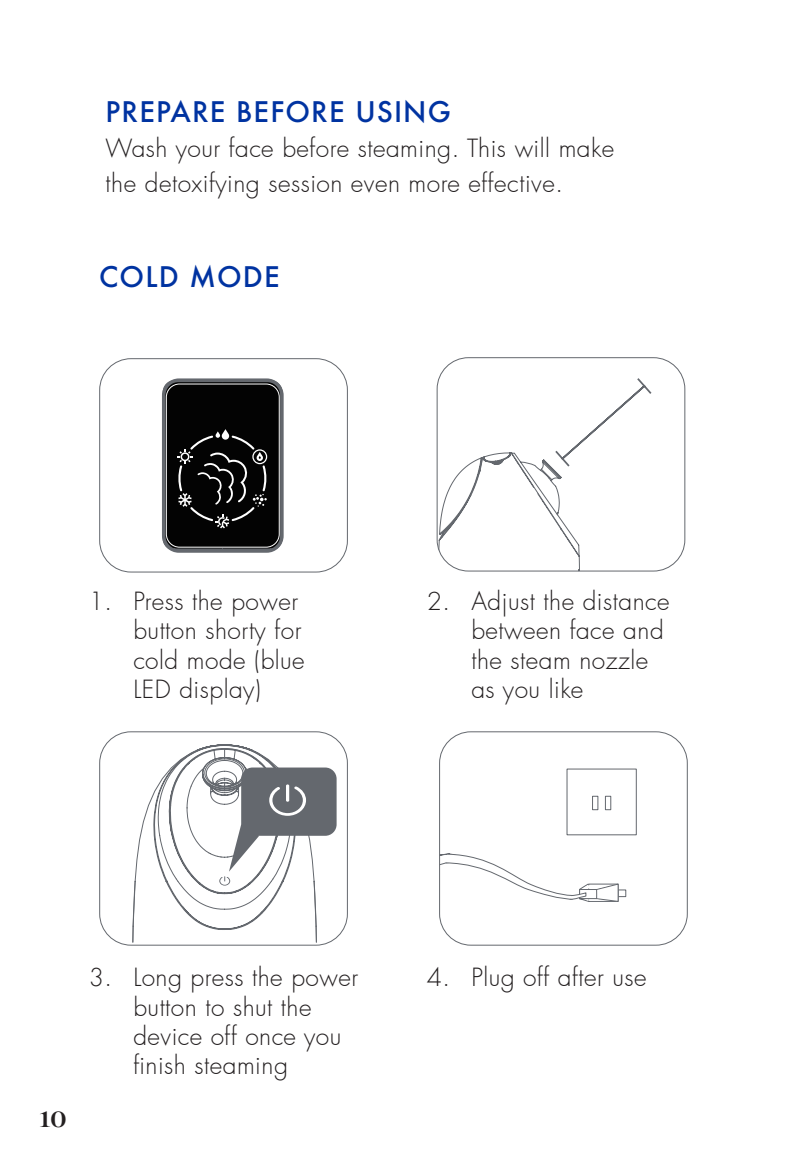
<style>
.page{position:relative;width:794px;height:1171px;background:#fff}
.page>*{position:absolute;margin:0;border:0;box-sizing:border-box;transform-origin:0 0}
.t1{font:500 28px "GT Super Display";color:#231f20}
.t2{font:500 27.65px "Futura";letter-spacing:.04em;color:#0033a1}
.t3{font:300 24.5px/29.4px "Futura LT Pro";letter-spacing:.02em;color:#231f20}
</style>
<div class="page">
<div style="left:162px;top:378px;width:122px;height:175px;border:4px solid #64686e;border-radius:15px"></div>
<svg style="left:162px;top:380px;width:121px;height:171px;background:#202020"></svg>
<div style="left:99px;top:358px;width:249px;height:214px;border:1px solid #64686e;border-radius:31px"></div>
<svg style="left:437px;top:376px;width:216px;height:195px"></svg>
<div style="left:241px;top:767px;width:95px;height:69px;background:#64686e;border-radius:11px"></div>
<svg style="left:132px;top:744px;width:186px;height:198px"></svg>
<div style="left:99px;top:731px;width:249px;height:214px;border:1px solid #64686e;border-radius:31px"></div>
<div style="left:617px;top:889px;width:9px;height:8px;background:#fff;border:1px solid #64686e"></div>
<div style="left:566px;top:768px;width:71px;height:67px;background:#fff;border:1px solid #64686e"></div>
<svg style="left:441px;top:853px;width:178px;height:49px"></svg>
<svg style="left:592px;top:796px;width:6px;height:14px"></svg>
<svg style="left:605px;top:796px;width:6px;height:14px"></svg>
<div style="left:439px;top:731px;width:248px;height:214px;border:1px solid #64686e;border-radius:31px"></div>
<p class="t2" style="left:106px;top:93px;width:347px">PREPARE BEFORE USING</p>
<p class="t3" style="left:106px;top:131px;width:510px;line-height:35px">Wash your face before steaming. This will make the detoxifying session even more effective.</p>
<p class="t2" style="left:99px;top:258px;width:182px">COLD MODE</p>
<p class="t3" style="left:133px;top:586px;width:173px;text-indent:-45px">1. Press the power button shorty for cold mode (blue<br>LED display)</p>
<p class="t3" style="left:471px;top:586px;width:200px;text-indent:-45px">2. Adjust the distance between face and the steam nozzle as you like</p>
<p class="t1" style="left:39px;top:1102px;width:29px">10</p>
<p class="t3" style="left:133px;top:962px;width:226px;text-indent:-45px">3. Long press the power button to shut the device off once you finish steaming</p>
<p class="t3" style="left:427px;top:962px;width:221px">4. Plug off after use</p>
</div>
